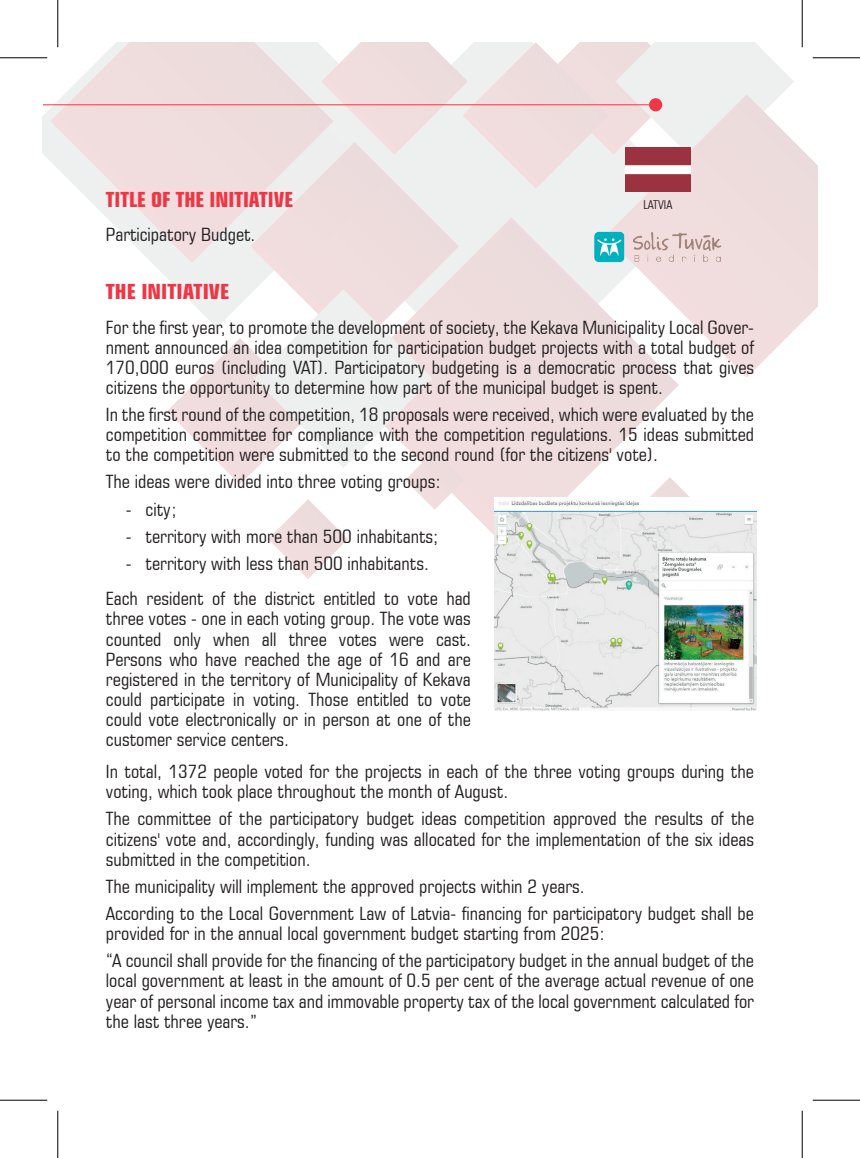
<style>
.page{position:relative;width:860px;height:1158px;background:#fff}
.page>*{position:absolute;margin:0;border:0;box-sizing:border-box;transform-origin:0 0}
.t1{font:700 condensed 21px "Square 721 BT";color:#ee3645}
.t2{font:700 condensed 21px "Square 721 BT";color:#ee3645;scale:1.05 1}
.t3{font:condensed 18.38px/20.1px "Square 721 BT";color:#231f20;text-align:justify;scale:1.05 1}
.t4{font:condensed 12.25px "Square 721 BT";color:#231f20}
</style>
<div class="page">
<svg style="left:43px;top:57px;width:207px;height:232px"></svg>
<svg style="left:459px;top:273px;width:220px;height:262px;background:#f1e1e2"></svg>
<svg style="left:640px;top:477px;width:49px;height:20px"></svg>
<svg style="left:250px;top:273px;width:209px;height:16px;background:#f1e3e3"></svg>
<svg style="left:167px;top:289px;width:297px;height:290px"></svg>
<svg style="left:206px;top:43px;width:588px;height:230px;background:#eee5e5"></svg>
<svg style="left:50px;top:43px;width:283px;height:220px;background:#f1e4e4"></svg>
<svg style="left:605px;top:94px;width:212px;height:283px"></svg>
<hr style="left:43px;top:104px;width:613px;height:1px;background:#ee3645">
<div style="left:649px;top:98px;width:13px;height:13px;background:#ee3645;border-radius:50%"></div>
<img style="left:625px;top:147px;width:65px;height:45px">
<img style="left:593px;top:231px;width:129px;height:32px">
<img style="left:494px;top:497px;width:263px;height:213px">
<hr style="left:0;top:57px;width:47px;height:2px;background:#fff">
<hr style="left:57px;top:0;width:2px;height:47px;background:#fff">
<hr style="left:0;top:57px;width:47px;height:1px;background:#000">
<hr style="left:812px;top:57px;width:48px;height:1px;background:#000">
<hr style="left:0;top:1099px;width:47px;height:1px;background:#000">
<hr style="left:812px;top:1099px;width:48px;height:1px;background:#000">
<hr style="left:57px;top:0;width:1px;height:47px;background:#000">
<hr style="left:57px;top:1110px;width:1px;height:47px;background:#000">
<hr style="left:802px;top:0;width:1px;height:47px;background:#000">
<hr style="left:802px;top:1110px;width:1px;height:47px;background:#000">
<p class="t1" style="left:106px;top:186px;width:189px">TITLE OF THE INITIATIVE</p>
<p class="t4" style="left:643px;top:197px;width:30px">LATVIA</p>
<p class="t3" style="left:106px;top:224px;width:144px">Participatory Budget.</p>
<p class="t2" style="left:106px;top:279px;width:119px">THE INITIATIVE</p>
<p class="t3" style="left:106px;top:317px;width:619px">For the first year, to promote the development of society, the Kekava Municipality Local Gover&shy;nment announced an idea competition for participation budget projects with a total budget of 170,000 euros (including VAT). Participatory budgeting is a democratic process that gives citizens the opportunity to determine how part of the municipal budget is spent.</p>
<p class="t3" style="left:106px;top:404px;width:619px">In the first round of the competition, 18 proposals were received, which were evaluated by the competition committee for compliance with the competition regulations. 15 ideas submitted to the competition were submitted to the second round (for the citizens' vote).</p>
<p class="t3" style="left:106px;top:471px;width:320px">The ideas were divided into three voting groups:</p>
<p class="t3" style="left:126px;top:499px;width:50px">- city;</p>
<p class="t3" style="left:126px;top:526px;width:299px">- territory with more than 500 inhabitants;</p>
<p class="t3" style="left:106px;top:545px;width:349px;line-height:35.4px;text-indent:20px">- territory with less than 500 inhabitants.<br>Each resident of the district entitled to vote had</p>
<p class="t3" style="left:106px;top:608px;width:349px">three votes - one in each voting group. The vote was counted only when all three votes were cast.<br>Persons who have reached the age of 16 and are registered in the territory of Municipality of Kekava could participate in voting. Those entitled to vote could vote electronically or in person at one of the customer service centers.</p>
<p class="t3" style="left:106px;top:761px;width:618px">In total, 1372 people voted for the projects in each of the three voting groups during the voting, which took place throughout the month of August.</p>
<p class="t3" style="left:106px;top:808px;width:619px">The committee of the participatory budget ideas competition approved the results of the citizens' vote and, accordingly, funding was allocated for the implementation of the six ideas submitted in the competition.</p>
<p class="t3" style="left:106px;top:872px;width:618px;line-height:27.1px">The municipality will implement the approved projects within 2 years.<br>According to the Local Government Law of Latvia- financing for participatory budget shall be</p>
<p class="t3" style="left:106px;top:919px;width:618px;line-height:27.1px">provided for in the annual local government budget starting from 2025:<br>“A council shall provide for the financing of the participatory budget in the annual budget of the</p>
<p class="t3" style="left:106px;top:970px;width:618px">local government at least in the amount of 0.5 per cent of the average actual revenue of one year of personal income tax and immovable property tax of the local government calculated for the last three years.”</p>
</div>
